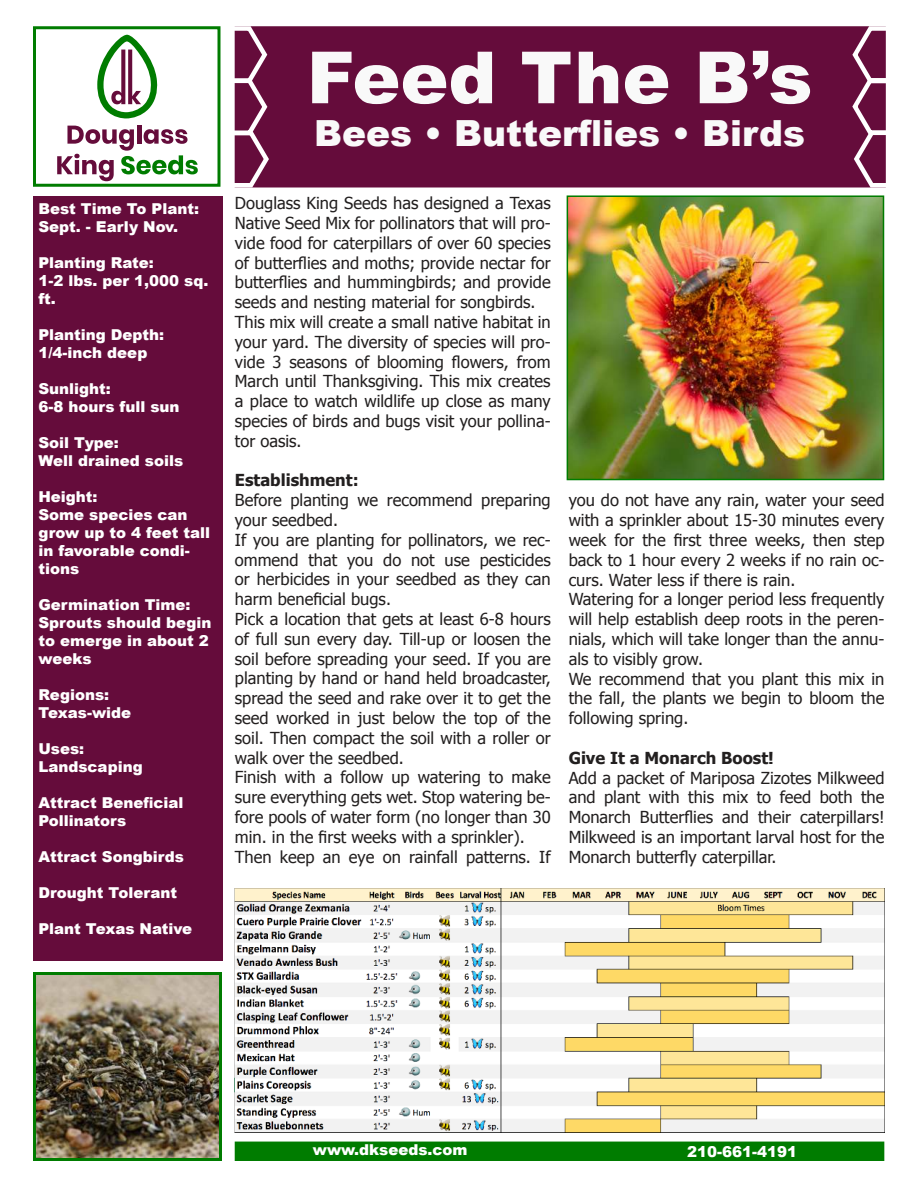
<style>
.page{position:relative;width:918px;height:1188px;background:#fff}
.page>*{position:absolute;margin:0;border:0;box-sizing:border-box;transform-origin:0 0}
.t1{font:900 72px "Arial";color:#f9f9f9}
.t2{font:900 36px "Arial";color:#f9f9f9}
.t3{font:16.5px/19.8px "Tahoma";color:#221f1f}
.t4{font:700 16.5px "Tahoma";color:#221f1f}
.t5{font:900 15px/18px "Arial";color:#fff}
</style>
<div class="page">
<div style="left:33px;top:26px;width:188px;height:161px;border:3px solid #007c00"></div>
<div style="left:33px;top:197px;width:189px;height:764px;background:#650c3b"></div>
<img style="left:37px;top:976px;width:181px;height:181px">
<div style="left:33px;top:972px;width:189px;height:189px;border:3px solid #007c00"></div>
<div style="left:235px;top:26px;width:651px;height:161px;background:#650c3b;border:2px solid #650c3b"></div>
<img style="left:570px;top:198px;width:311px;height:279px">
<div style="left:567px;top:195px;width:317px;height:285px;border:2px solid #007c00"></div>
<svg style="left:97px;top:35px;width:61px;height:83px"></svg>
<hr style="left:137px;top:125px;width:4px;height:19px;background:#650c3b">
<svg style="left:57px;top:126px;width:141px;height:55px"></svg>
<div style="left:235px;top:1142px;width:649px;height:18px;background:#007c00"></div>
<div style="left:235px;top:1142px;width:649px;height:19px;border:2px solid #007c00"></div>
<img style="left:235px;top:888px;width:649px;height:244px">
<svg style="left:850px;top:26px;width:36px;height:162px"></svg>
<svg style="left:234px;top:26px;width:38px;height:162px"></svg>
<p class="t5" style="left:38px;top:199px;width:162px">Best Time To Plant:<br>Sept. - Early Nov.</p>
<p class="t5" style="left:38px;top:253px;width:171px">Planting Rate:<br>1-2 lbs. per 1,000 sq. ft.</p>
<p class="t5" style="left:38px;top:325px;width:127px">Planting Depth:<br>1/4-inch deep</p>
<p class="t5" style="left:38px;top:379px;width:143px">Sunlight:<br>6-8 hours full sun</p>
<p class="t5" style="left:38px;top:433px;width:146px">Soil Type:<br>Well drained soils</p>
<p class="t5" style="left:38px;top:487px;width:173px">Height:<br>Some species can grow up to 4 feet tall in favorable condi&shy;tions</p>
<p class="t5" style="left:38px;top:595px;width:175px">Germination Time:<br>Sprouts should begin to emerge in about 2 weeks</p>
<p class="t5" style="left:38px;top:685px;width:94px">Regions:<br>Texas-wide</p>
<p class="t5" style="left:38px;top:739px;width:106px">Uses:<br>Landscaping</p>
<p class="t5" style="left:38px;top:793px;width:147px">Attract Beneficial<br>Pollinators</p>
<p class="t5" style="left:38px;top:847px;width:147px">Attract Songbirds</p>
<p class="t5" style="left:38px;top:883px;width:140px">Drought Tolerant</p>
<p class="t5" style="left:38px;top:919px;width:155px">Plant Texas Native</p>
<h1 class="t1" style="left:307px;top:36px;width:507px">Feed The B’s</h1>
<h2 class="t2" style="left:314px;top:107px;width:492px">Bees • Butterflies • Birds</h2>
<p class="t3" style="left:235px;top:195px;width:317px">Douglass King Seeds has designed a Texas Native Seed Mix for pollinators that will pro&shy;vide food for caterpillars of over 60 species of butterflies and moths; provide nectar for butterflies and hummingbirds; and provide seeds and nesting material for songbirds.<br>This mix will create a small native habitat in your yard. The diversity of species will pro&shy;vide 3 seasons of blooming flowers, from March until Thanksgiving. This mix creates a place to watch wildlife up close as many species of birds and bugs visit your pollina&shy;tor oasis.</p>
<p class="t4" style="left:235px;top:474px;width:125px">Establishment:</p>
<p class="t3" style="left:235px;top:490px;width:317px">Before planting we recommend preparing your seedbed.<br>If you are planting for pollinators, we rec&shy;ommend that you do not use pesticides or herbicides in your seedbed as they can harm beneficial bugs.<br>Pick a location that gets at least 6-8 hours of full sun every day. Till-up or loosen the soil before spreading your seed. If you are planting by hand or hand held broadcaster, spread the seed and rake over it to get the seed worked in just below the top of the soil. Then compact the soil with a roller or walk over the seedbed.<br>Finish with a follow up watering to make sure everything gets wet. Stop watering be&shy;fore pools of water form (no longer than 30 min. in the first weeks with a sprinkler).<br>Then keep an eye on rainfall patterns. If</p>
<p class="t3" style="left:569px;top:490px;width:317px">you do not have any rain, water your seed with a sprinkler about 15-30 minutes every week for the first three weeks, then step back to 1 hour every 2 weeks if no rain oc&shy;curs. Water less if there is rain.<br>Watering for a longer period less frequently will help establish deep roots in the peren&shy;nials, which will take longer than the annu&shy;als to visibly grow.<br>We recommend that you plant this mix in the fall, the plants we begin to bloom the following spring.</p>
<p class="t4" style="left:569px;top:751px;width:207px">Give It a Monarch Boost!</p>
<p class="t3" style="left:569px;top:769px;width:317px;text-align:justify">Add a packet of Mariposa Zizotes Milkweed and plant with this mix to feed both the Monarch Butterflies and their caterpillars!<br>Milkweed is an important larval host for the Monarch butterfly caterpillar.</p>
<p class="t5" style="left:313px;top:1140px;width:156px">www.dkseeds.com</p>
<p class="t5" style="left:687px;top:1142px;width:112px">210-661-4191</p>
</div>
